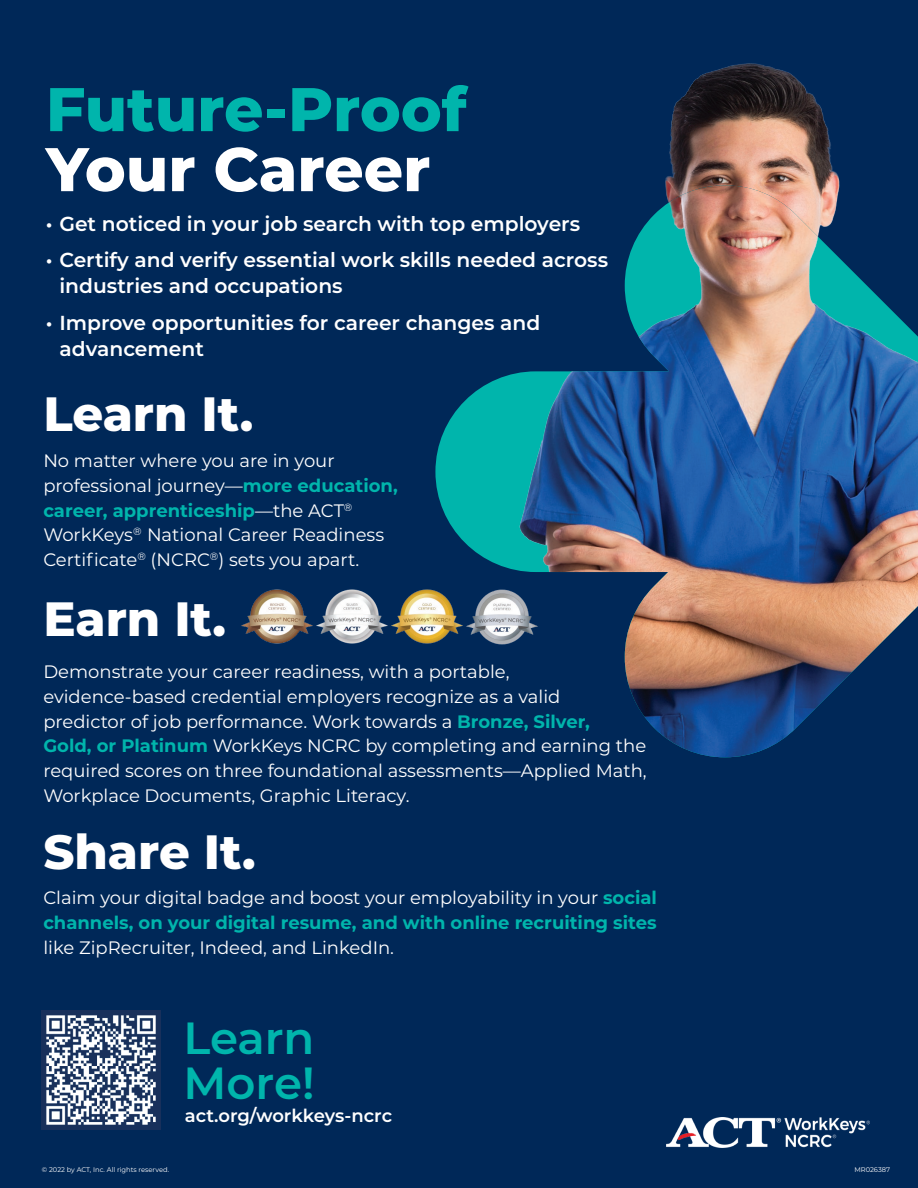
<style>
.page{position:relative;width:918px;height:1188px;background:#002858}
.page>*{position:absolute;margin:0;border:0;box-sizing:border-box;transform-origin:0 0}
.t1{font:800 61.5px "Montserrat";color:#00b5ac}
.t2{font:800 61.5px "Montserrat";color:#fff}
.t3{font:800 48.07px "Montserrat";color:#fff}
.t4{font:600 45px/45px "Montserrat";letter-spacing:-.005em;color:#00b5ac}
.t5{font:600 20.25px/26.2px "Montserrat";color:#fff}
.t6{font:18px/24.8px "Montserrat";color:#fff}
.t7{font:600 18px "Montserrat";letter-spacing:-.005em;color:#fff}
.t8{font:6.75px "Montserrat";color:#fff}
.s1{font-weight:700;color:#00b5ac}
</style>
<div class="page">
<img style="left:241px;top:589px;width:194px;height:55px">
<img style="left:442px;top:280px;width:476px;height:477px">
<img style="left:625px;top:63px;width:293px;height:227px">
<img style="left:42px;top:1011px;width:118px;height:118px">
<img style="left:666px;top:1117px;width:204px;height:30px">
<h1 class="t1" style="left:46px;top:64px;width:422px">Future-Proof</h1>
<h2 class="t2" style="left:46px;top:124px;width:386px">Your Career</h2>
<p class="t5" style="left:46px;top:209px;width:536px">• Get noticed in your job search with top employers</p>
<p class="t5" style="left:59px;top:246px;width:550px;text-indent:-14px">• Certify and verify essential work skills needed across industries and occupations</p>
<p class="t5" style="left:59px;top:308px;width:482px;text-indent:-14px">• Improve opportunities for career changes and advancement</p>
<h2 class="t3" style="left:43px;top:379px;width:212px">Learn It.</h2>
<p class="t6" style="left:43px;top:448px;width:356px">No matter where you are in your professional journey—<span class="s1">more education, career, apprenticeship</span>—the ACT<sup>® </sup>WorkKeys<sup>®</sup> National Career Readiness Certifcate<sup>®</sup> (NCRC<sup>®</sup>) sets you apart.</p>
<h2 class="t3" style="left:43px;top:583px;width:184px">Earn It.</h2>
<p class="t6" style="left:43px;top:659px;width:605px">Demonstrate your career readiness, with a portable, evidence-based credential employers recognize as a valid predictor of job performance. Work towards a <span class="s1">Bronze, Silver,<br>Gold, or Platinum</span> WorkKeys NCRC by completing and earning the required scores on three foundational assessments—Applied Math, Workplace Documents, Graphic Literacy.</p>
<h2 class="t3" style="left:43px;top:816px;width:214px">Share It.</h2>
<p class="t6" style="left:43px;top:885px;width:615px;text-align:justify">Claim your digital badge and boost your employability in your <span class="s1">social channels, on your digital resume, and with online recruiting sites </span>like ZipRecruiter, Indeed, and LinkedIn.</p>
<p class="t4" style="left:184px;top:1014px;width:132px">Learn<br>More!</p>
<p class="t7" style="left:185px;top:1103px;width:209px">act.org/workkeys-ncrc</p>
<p class="t8" style="left:42px;top:1165px;width:129px">© 2022 by ACT, Inc. All rights reserved.</p>
<p class="t8" style="left:854px;top:1165px;width:37px">MR026387</p>
</div>
